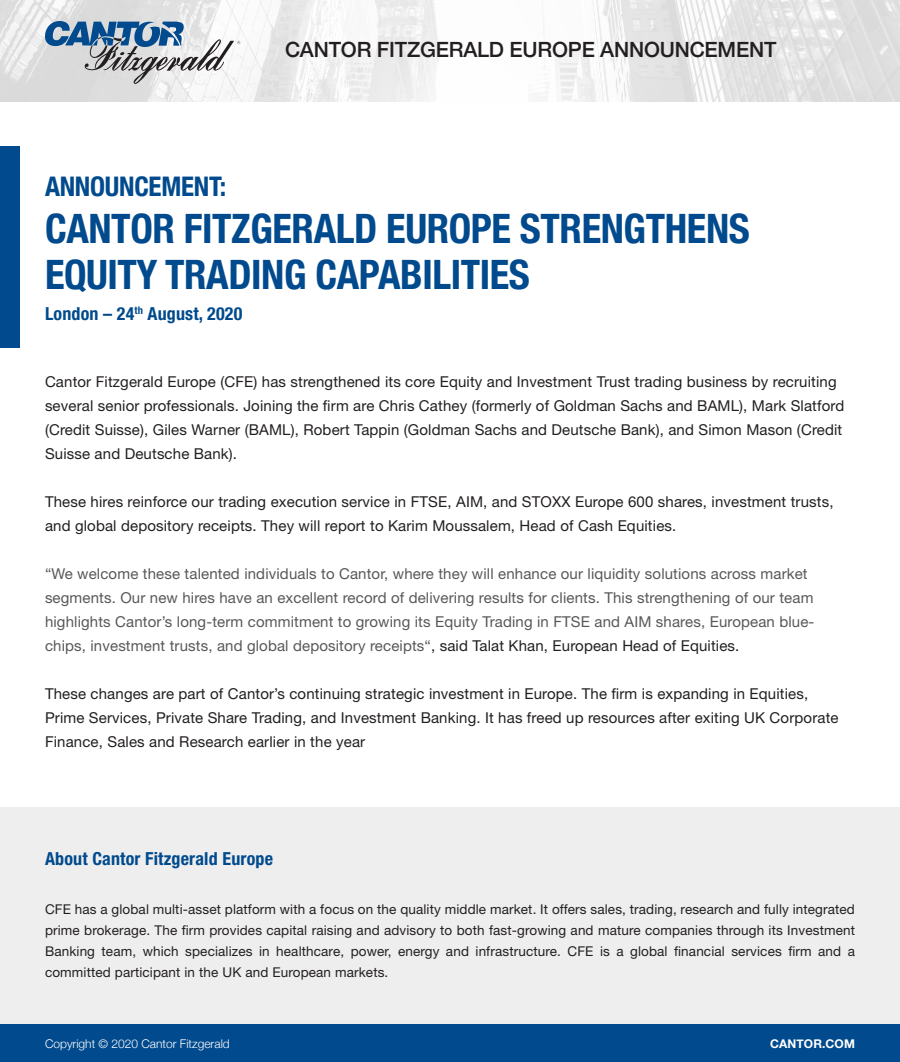
<style>
.page{position:relative;width:900px;height:1062px;background:#fff}
.page>*{position:absolute;margin:0;border:0;box-sizing:border-box;transform-origin:0 0}
.t1{font:700 condensed 40.5px/46.5px "Helvetica Neue";letter-spacing:-.01em;color:#004a8d}
.t2{font:700 condensed 27px "Helvetica Neue";letter-spacing:-.01em;color:#004a8d}
.t3{font:500 21px "Helvetica Neue";letter-spacing:-.01em;color:#231f20}
.Bullets_Title{font:700 condensed 18px "Helvetica Neue LT Std";letter-spacing:.01em;color:#004a8d}
.Body{font:15px/24px "Helvetica Neue LT Std";letter-spacing:.01em;color:#231f20}
.Body-2{font:15px/24px "Helvetica Neue LT Std";letter-spacing:.01em;color:#57585a}
.Body-3{font:13.5px/21px "Helvetica Neue LT Std";letter-spacing:.01em;color:#231f20;text-align:justify}
.t4{font:300 12px "Helvetica Neue";color:#fff}
.t5{font:700 12px "Helvetica Neue";letter-spacing:.01em;color:#fff}
.s1{color:#231f20}
</style>
<div class="page">
<div style="left:0;top:807px;width:900px;height:217px;background:#eeeeef"></div>
<div style="left:0;top:1024px;width:900px;height:38px;background:#004a8d"></div>
<img style="left:0;top:0;width:900px;height:101px">
<svg style="left:44px;top:21px;width:196px;height:64px"></svg>
<div style="left:0;top:146px;width:20px;height:202px;background:#004a8d"></div>
<p class="t3" style="left:285px;top:32px;width:493px">CANTOR FITZGERALD EUROPE ANNOUNCEMENT</p>
<p class="t2" style="left:45px;top:164px;width:183px">ANNOUNCEMENT:</p>
<p class="t1" style="left:45px;top:202px;width:706px">CANTOR FITZGERALD EUROPE STRENGTHENS<br>EQUITY TRADING CAPABILITIES</p>
<p class="Bullets_Title" style="left:45px;top:302px;width:199px">London – 24<sup>th</sup> August, 2020</p>
<p class="Body" style="left:45px;top:370px;width:801px">Cantor Fitzgerald Europe (CFE) has strengthened its core Equity and Investment Trust trading business by recruiting several senior professionals. Joining the firm are Chris Cathey (formerly of Goldman Sachs and BAML), Mark Slatford (Credit Suisse), Giles Warner (BAML), Robert Tappin (Goldman Sachs and Deutsche Bank), and Simon Mason (Credit Suisse and Deutsche Bank).</p>
<p class="Body" style="left:45px;top:490px;width:790px">These hires reinforce our trading execution service in FTSE, AIM, and STOXX Europe 600 shares, investment trusts, and global depository receipts. They will report to Karim Moussalem, Head of Cash Equities.</p>
<p class="Body-2" style="left:45px;top:562px;width:771px">“We welcome these talented individuals to Cantor, where they will enhance our liquidity solutions across market segments. Our new hires have an excellent record of delivering results for clients. This strengthening of our team highlights Cantor’s long-term commitment to growing its Equity Trading in FTSE and AIM shares, European blue&shy;chips, investment trusts, and global depository receipts“<span class="s1">, said Talat Khan, European Head of Equities.</span></p>
<p class="Body" style="left:45px;top:682px;width:795px">These changes are part of Cantor’s continuing strategic investment in Europe. The firm is expanding in Equities,<br>Prime Services, Private Share Trading, and Investment Banking. It has freed up resources after exiting UK Corporate<br>Finance, Sales and Research earlier in the year</p>
<p class="Bullets_Title" style="left:45px;top:848px;width:230px">About Cantor Fitzgerald Europe</p>
<p class="Body-3" style="left:45px;top:899px;width:812px">CFE has a global multi-asset platform with a focus on the quality middle market. It offers sales, trading, research and fully integrated prime brokerage. The firm provides capital raising and advisory to both fast-growing and mature companies through its Investment Banking team, which specializes in healthcare, power, energy and infrastructure. CFE is a global financial services firm and a committed participant in the UK and European markets.</p>
<p class="t4" style="left:45px;top:1034px;width:186px">Copyright © 2020 Cantor Fitzgerald</p>
<p class="t5" style="left:770px;top:1035px;width:86px">CANTOR.COM</p>
</div>
